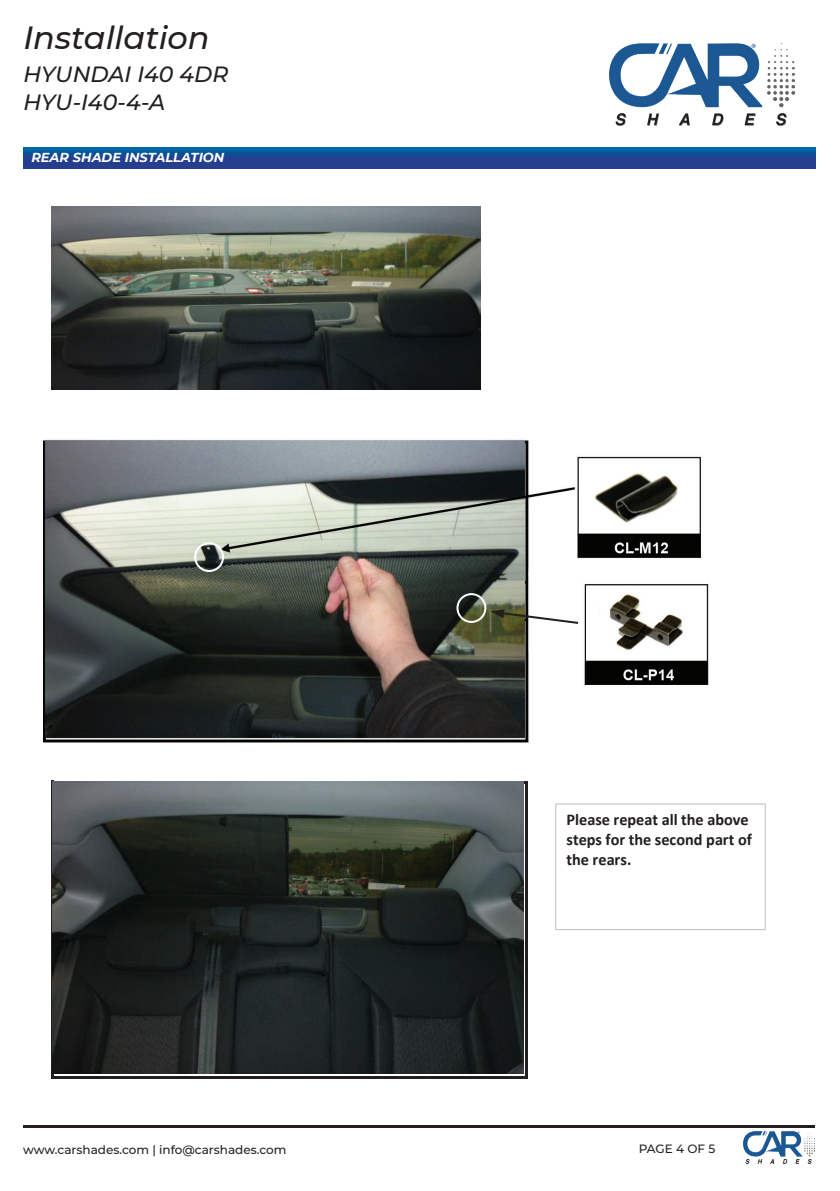
<style>
.page{position:relative;width:840px;height:1191px;background:#fff}
.page>*{position:absolute;margin:0;border:0;box-sizing:border-box;transform-origin:0 0}
.t1{font:italic 500 32px "Montserrat";color:#231f20}
.t2{font:italic 500 22px/28px "Montserrat";color:#231f20}
.t3{font:700 16.4px/20px "Calibri";letter-spacing:-.005em;color:#231f20}
.t4{font:italic 700 13px "Montserrat";color:#fff}
.t5{font:500 12px "Montserrat";color:#231f20}
</style>
<div class="page">
<hr style="left:23px;top:1125px;width:791px;height:2px;background:#231f20">
<img style="left:743px;top:1131px;width:71px;height:32px">
<img style="left:609px;top:43px;width:184px;height:83px">
<svg style="left:23px;top:147px;width:792px;height:21px;background:#164b96"></svg>
<hr style="left:51px;top:780px;width:3px;height:299px;background:#231f20">
<hr style="left:524px;top:783px;width:3px;height:296px;background:#231f20">
<hr style="left:54px;top:780px;width:473px;height:3px;background:#231f20">
<hr style="left:54px;top:1076px;width:473px;height:3px;background:#231f20">
<img style="left:52px;top:207px;width:428px;height:183px">
<div style="left:555px;top:803px;width:210px;height:127px;border:1px solid #c4c5c7"></div>
<img style="left:53px;top:781px;width:470px;height:292px">
<img style="left:43px;top:439px;width:666px;height:304px">
<div style="left:194px;top:542px;width:30px;height:30px;border:2px solid #fff;border-radius:50%"></div>
<svg style="left:445px;top:580px;width:137px;height:72px"></svg>
<img style="left:584px;top:462px;width:108px;height:70px">
<img style="left:598px;top:589px;width:92px;height:69px">
<h1 class="t1" style="left:23px;top:15px;width:188px">Installation</h1>
<h2 class="t2" style="left:23px;top:59px;width:206px">HYUNDAI I40 4DR<br>HYU-I40-4-A</h2>
<p class="t4" style="left:31px;top:148px;width:194px">REAR SHADE INSTALLATION</p>
<p class="t3" style="left:566px;top:809px;width:187px">Please repeat all the above steps for the second part of the rears.</p>
<p class="t5" style="left:23px;top:1141px;width:265px">www.carshades.com | info@carshades.com</p>
<p class="t5" style="left:638px;top:1140px;width:78px">PAGE 4 OF 5</p>
</div>
